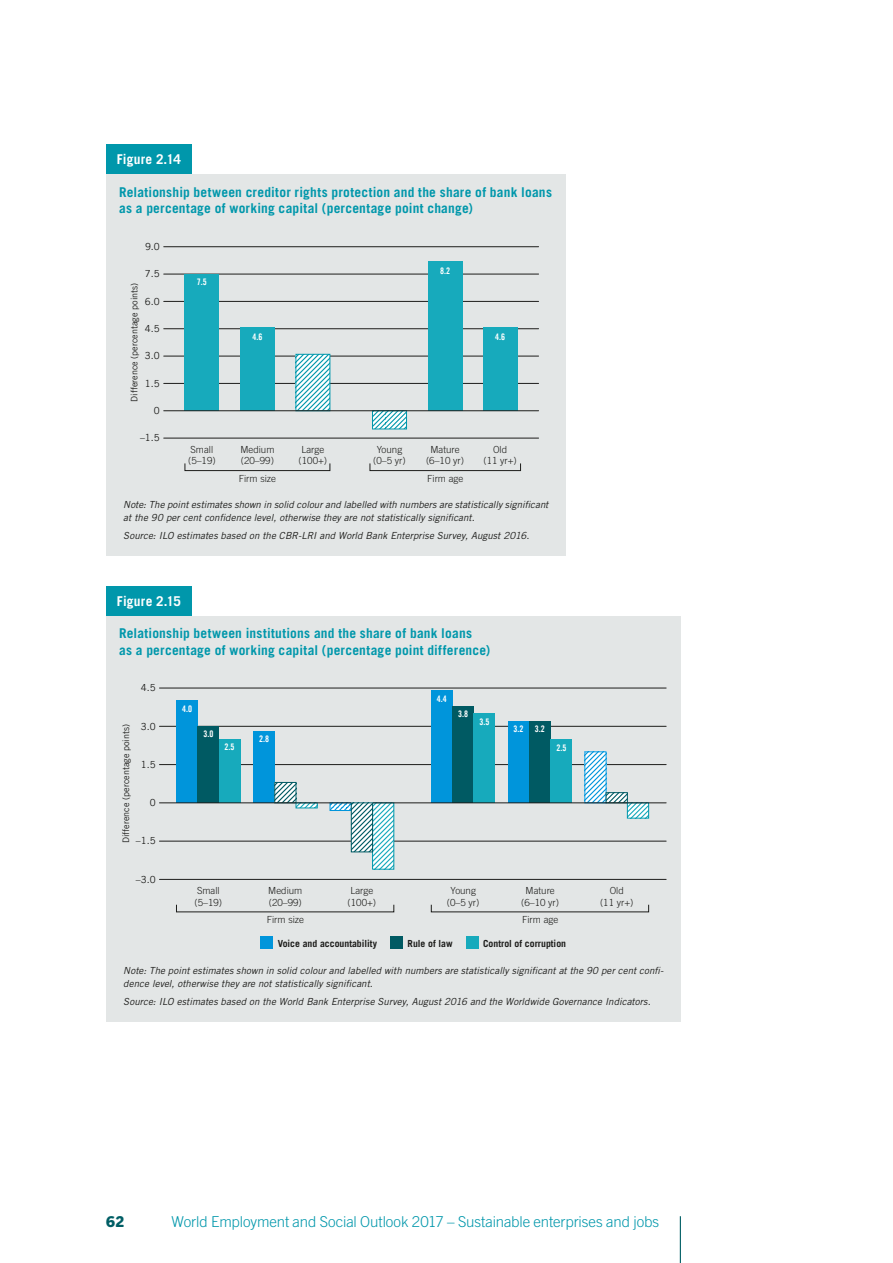
<style>
.page{position:relative;width:893px;height:1263px;background:#fff}
.page>*{position:absolute;margin:0;border:0;box-sizing:border-box;transform-origin:0 0}
.t1{font:300 15px "Trade Gothic LT Com";letter-spacing:-.005em;color:#0097ab}
.t2{font:800 15px "Trade Gothic Next SR Pro";color:#005e65}
.figs_titre_w{font:700 13.5px/16.2px "Trade Gothic LT Com";letter-spacing:.015em;color:#0097ab}
.t3{font:700 13.5px "Trade Gothic LT Com";letter-spacing:.015em;color:#fff}
.sourcenotess_w{font:italic 9.75px/13.5px "Trade Gothic LT Com";color:#1d1d1b}
.t4{font:300 9.75px/11.2px "Trade Gothic LT Com";color:#1d1d1b;text-align:center}
.t5{font:700 9.75px "Trade Gothic LT Com";color:#1d1d1b}
.t6{font:9.75px "Trade Gothic LT Com";color:#1d1d1b}
.t7{font:9px "Trade Gothic LT Com";color:#1d1d1b}
.t8{font:9px "Trade Gothic LT Com Bd Cn 20";color:#fff}
</style>
<div class="page">
<hr style="left:680px;top:1216px;width:1px;height:47px;background:#005e65">
<div style="left:106px;top:174px;width:460px;height:382px;background:#e3e6e6"></div>
<hr style="left:164px;top:246px;width:375px;height:1px;background:#1d1d1b">
<hr style="left:164px;top:328px;width:375px;height:1px;background:#1d1d1b">
<hr style="left:164px;top:383px;width:375px;height:1px;background:#1d1d1b">
<hr style="left:164px;top:301px;width:375px;height:1px;background:#1d1d1b">
<hr style="left:164px;top:274px;width:375px;height:1px;background:#1d1d1b">
<hr style="left:164px;top:438px;width:375px;height:1px;background:#1d1d1b">
<hr style="left:164px;top:356px;width:375px;height:1px;background:#1d1d1b">
<div style="left:185px;top:463px;width:145px;height:8px;border:1px solid #1d1d1b"></div>
<div style="left:370px;top:463px;width:151px;height:8px;border:1px solid #1d1d1b"></div>
<div style="left:185px;top:274px;width:34px;height:137px;background:#17aabc"></div>
<div style="left:240px;top:327px;width:34px;height:84px;background:#17aabc"></div>
<svg style="left:298px;top:356px;width:30px;height:53px;background:#abdce3"></svg>
<div style="left:296px;top:354px;width:34px;height:57px;border:1px solid #0097ab"></div>
<svg style="left:374px;top:413px;width:31px;height:14px"></svg>
<div style="left:372px;top:411px;width:35px;height:18px;border:1px solid #0097ab"></div>
<div style="left:428px;top:261px;width:34px;height:150px;background:#17aabc"></div>
<div style="left:483px;top:327px;width:34px;height:84px;background:#17aabc"></div>
<hr style="left:164px;top:410px;width:375px;height:1px;background:#1d1d1b">
<div style="left:106px;top:145px;width:85px;height:29px;background:#0097ab"></div>
<div style="left:106px;top:616px;width:574px;height:406px;background:#e3e6e6"></div>
<hr style="left:159px;top:688px;width:507px;height:1px;background:#1d1d1b">
<hr style="left:159px;top:764px;width:507px;height:1px;background:#1d1d1b">
<hr style="left:159px;top:726px;width:507px;height:1px;background:#1d1d1b">
<hr style="left:159px;top:879px;width:507px;height:1px;background:#1d1d1b">
<hr style="left:159px;top:841px;width:507px;height:1px;background:#1d1d1b">
<div style="left:176px;top:701px;width:22px;height:102px;background:#0095db"></div>
<div style="left:198px;top:726px;width:21px;height:77px;background:#005a63"></div>
<div style="left:219px;top:739px;width:21px;height:64px;background:#17aabc"></div>
<div style="left:253px;top:731px;width:22px;height:72px;background:#0095db"></div>
<svg style="left:277px;top:784px;width:17px;height:17px"></svg>
<div style="left:275px;top:782px;width:21px;height:21px;border:1px solid #005a63"></div>
<svg style="left:298px;top:805px;width:17px;height:1px"></svg>
<div style="left:296px;top:803px;width:21px;height:5px;border:1px solid #0097ab"></div>
<svg style="left:332px;top:805px;width:17px;height:4px"></svg>
<div style="left:330px;top:803px;width:21px;height:8px;border:1px solid #0095db"></div>
<svg style="left:374px;top:805px;width:18px;height:62px"></svg>
<div style="left:372px;top:803px;width:22px;height:66px;border:1px solid #0097ab"></div>
<div style="left:431px;top:691px;width:22px;height:112px;background:#0095db"></div>
<div style="left:453px;top:706px;width:21px;height:97px;background:#005a63"></div>
<div style="left:474px;top:713px;width:21px;height:90px;background:#17aabc"></div>
<div style="left:508px;top:721px;width:22px;height:82px;background:#0095db"></div>
<div style="left:530px;top:721px;width:21px;height:82px;background:#005a63"></div>
<div style="left:551px;top:739px;width:21px;height:64px;background:#17aabc"></div>
<svg style="left:587px;top:754px;width:17px;height:47px"></svg>
<div style="left:585px;top:752px;width:21px;height:51px;border:1px solid #0095db"></div>
<svg style="left:608px;top:794px;width:18px;height:7px"></svg>
<div style="left:606px;top:792px;width:22px;height:11px;border:1px solid #005a63"></div>
<svg style="left:629px;top:805px;width:18px;height:11px"></svg>
<div style="left:627px;top:803px;width:22px;height:15px;border:1px solid #0097ab"></div>
<div style="left:260px;top:936px;width:13px;height:13px;background:#0095db"></div>
<div style="left:390px;top:936px;width:13px;height:13px;background:#005a63"></div>
<div style="left:466px;top:936px;width:13px;height:13px;background:#17aabc"></div>
<hr style="left:159px;top:803px;width:507px;height:1px;background:#1d1d1b">
<svg style="left:353px;top:805px;width:18px;height:45px"></svg>
<div style="left:351px;top:803px;width:22px;height:49px;border:1px solid #005a63"></div>
<div style="left:106px;top:586px;width:85px;height:30px;background:#0097ab"></div>
<p class="t3" style="left:117px;top:151px;width:66px">Figure 2.14</p>
<p class="figs_titre_w" style="left:119px;top:184px;width:434px">Relationship between creditor rights protection and the share of bank loans as a percentage of working capital (percentage point change)</p>
<p class="t6" style="left:145px;top:241px;width:16px">9.0</p>
<p class="t6" style="left:145px;top:268px;width:16px">7.5</p>
<p class="t7" style="left:129px;top:402px;width:120px;rotate:-90deg">Difference (percentage points)</p>
<p class="t6" style="left:145px;top:295px;width:16px">6.0</p>
<p class="t6" style="left:145px;top:323px;width:16px">4.5</p>
<p class="t6" style="left:145px;top:350px;width:16px">3.0</p>
<p class="t6" style="left:145px;top:377px;width:16px">1.5</p>
<p class="t6" style="left:154px;top:405px;width:7px">0</p>
<p class="t6" style="left:140px;top:432px;width:21px">–1.5</p>
<p class="t8" style="left:197px;top:276px;width:11px">7.5</p>
<p class="t8" style="left:252px;top:331px;width:11px">4.6</p>
<p class="t4" style="left:188px;top:444px;width:29px;text-align:left">Small (5–19)</p>
<p class="t4" style="left:240px;top:444px;width:36px;text-align:left">Medium (20–99)</p>
<p class="t4" style="left:299px;top:444px;width:30px">Large (100+)</p>
<p class="t4" style="left:239px;top:473px;width:39px">Firm size</p>
<p class="t8" style="left:440px;top:265px;width:11px">8.2</p>
<p class="t8" style="left:495px;top:331px;width:11px">4.6</p>
<p class="t4" style="left:373px;top:444px;width:34px">Young (0–5 yr)</p>
<p class="t4" style="left:426px;top:444px;width:39px">Mature (6–10 yr)</p>
<p class="t4" style="left:483px;top:444px;width:35px">Old<br>(11 yr+)</p>
<p class="t4" style="left:427px;top:473px;width:38px">Firm age</p>
<p class="sourcenotess_w" style="left:123px;top:497px;width:427px">Note: The point estimates shown in solid colour and labelled with numbers are statistically significant at the 90 per cent confidence level, otherwise they are not statistically significant.</p>
<p class="sourcenotess_w" style="left:123px;top:529px;width:408px">Source: ILO estimates based on the CBR-LRI and World Bank Enterprise Survey, August 2016.</p>
<p class="t3" style="left:117px;top:593px;width:66px">Figure 2.15</p>
<p class="figs_titre_w" style="left:119px;top:625px;width:373px">Relationship between institutions and the share of bank loans<br>as a percentage of working capital (percentage point difference)</p>
<p class="t6" style="left:141px;top:682px;width:16px">4.5</p>
<p class="t6" style="left:141px;top:720px;width:16px">3.0</p>
<p class="t7" style="left:120px;top:843px;width:120px;rotate:-90deg">Difference (percentage points)</p>
<p class="t6" style="left:141px;top:758px;width:16px">1.5</p>
<p class="t6" style="left:150px;top:797px;width:7px">0</p>
<p class="t6" style="left:136px;top:835px;width:21px">–1.5</p>
<p class="t6" style="left:136px;top:873px;width:21px">–3.0</p>
<p class="t8" style="left:437px;top:693px;width:11px">4.4</p>
<p class="t8" style="left:182px;top:703px;width:11px">4.0</p>
<p class="t8" style="left:203px;top:728px;width:11px">3.0</p>
<p class="t8" style="left:225px;top:741px;width:11px">2.5</p>
<p class="t8" style="left:259px;top:734px;width:11px">2.8</p>
<p class="t8" style="left:458px;top:708px;width:11px">3.8</p>
<p class="t8" style="left:479px;top:716px;width:11px">3.5</p>
<p class="t8" style="left:513px;top:723px;width:11px">3.2</p>
<p class="t8" style="left:535px;top:723px;width:11px">3.2</p>
<p class="t8" style="left:556px;top:742px;width:11px">2.5</p>
<p class="t4" style="left:195px;top:885px;width:29px;text-align:left">Small (5–19)</p>
<p class="t4" style="left:268px;top:885px;width:36px;text-align:left">Medium (20–99)</p>
<p class="t4" style="left:348px;top:885px;width:30px">Large (100+)</p>
<p class="t4" style="left:447px;top:885px;width:34px">Young (0–5 yr)</p>
<p class="t4" style="left:521px;top:885px;width:39px">Mature (6–10 yr)</p>
<p class="t4" style="left:600px;top:885px;width:35px">Old<br>(11 yr+)</p>
<p class="t4" style="left:267px;top:914px;width:39px">Firm size</p>
<p class="t4" style="left:522px;top:914px;width:38px">Firm age</p>
<p class="t5" style="left:278px;top:937px;width:101px">Voice and accountability</p>
<p class="t5" style="left:408px;top:937px;width:46px">Rule of law</p>
<p class="t5" style="left:483px;top:937px;width:84px">Control of corruption</p>
<p class="sourcenotess_w" style="left:123px;top:963px;width:542px">Note: The point estimates shown in solid colour and labelled with numbers are statistically significant at the 90 per cent confi&shy;dence level, otherwise they are not statistically significant.</p>
<p class="sourcenotess_w" style="left:123px;top:994px;width:529px">Source: ILO estimates based on the World Bank Enterprise Survey, August 2016 and the Worldwide Governance Indicators.</p>
<h1 class="t2" style="left:106px;top:1211px;width:20px">62</h1>
<h1 class="t1" style="left:172px;top:1213px;width:489px">World Employment and Social Outlook 2017 – Sustainable enterprises and jobs</h1>
</div>
